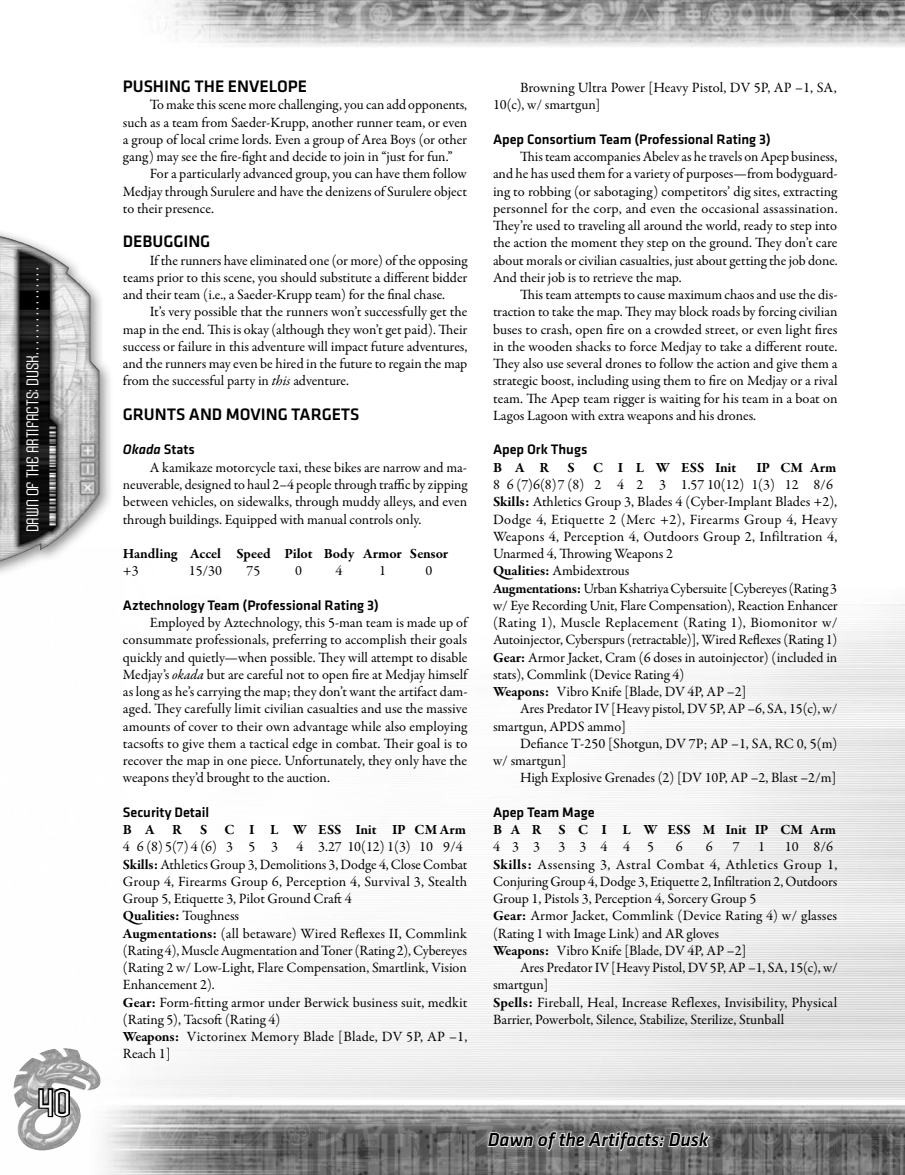
<style>
.page{position:relative;width:905px;height:1175px;background:#fff}
.page>*{position:absolute;margin:0;border:0;box-sizing:border-box;transform-origin:0 0}
.t1{font:condensed 36px "Armada";color:#fff}
.t2{font:italic 500 19.5px "Klavika";color:#000}
.t3{font:500 17.25px "Klavika";color:#000}
.t4{font:condensed 16.5px "Armada";letter-spacing:-.005em;color:#fff}
.t5{font:14.25px/17.2px "Garamond Premr Pro";letter-spacing:-.005em;color:#000;text-align:justify}
.t6{font:500 14.25px "Klavika";color:#000}
.t7{font:700 14.25px "Garamond Premr Pro";color:#000}
.t8{font:italic 500 14.25px "Klavika";color:#000}
.s1{font-style:italic}
.s2{font-style:normal}
.s3{font-weight:700}
</style>
<div class="page">
<img style="left:14px;top:604px;width:890px;height:570px">
<img style="left:148px;top:0;width:756px;height:47px">
<img style="left:0;top:232px;width:110px;height:341px">
<img style="left:0;top:236px;width:99px;height:325px">
<img style="left:13px;top:1048px;width:53px;height:41px">
<img style="left:904px;top:548px;width:1px;height:626px">
<img style="left:904px;top:0;width:1px;height:59px">
<img style="left:480px;top:1123px;width:235px;height:34px">
<svg style="left:486px;top:1119px;width:225px;height:42px;background:#8f8f8f"></svg>
<svg style="left:37px;top:1086px;width:36px;height:32px"></svg>
<p class="t4" style="left:27px;top:532px;width:266px;rotate:-90deg">DAWN OF THE ARTIFACTS: DUSK. . . . . . . . . . . . . . . .</p>
<h1 class="t1" style="left:38px;top:1089px;width:34px">40</h1>
<p class="t3" style="left:123px;top:80px;width:185px">PUSHING THE ENVELOPE</p>
<p class="t5" style="left:123px;top:97px;width:346px;text-indent:27px">To make this scene more challenging, you can add opponents, such as a team from Saeder-Krupp, another runner team, or even a group of local crime lords. Even a group of Area Boys (or other gang) may see the fire-fight and decide to join in “just for fun.”</p>
<p class="t5" style="left:123px;top:166px;width:345px;text-indent:27px">For a particularly advanced group, you can have them follow Medjay through Surulere and have the denizens of Surulere object to their presence.</p>
<p class="t3" style="left:123px;top:235px;width:89px">DEBUGGING</p>
<p class="t5" style="left:123px;top:253px;width:346px;text-indent:27px">If the runners have eliminated one (or more) of the opposing teams prior to this scene, you should substitute a different bidder and their team (i.e., a Saeder-Krupp team) for the final chase.</p>
<p class="t5" style="left:123px;top:304px;width:346px;text-indent:27px">It’s very possible that the runners won’t successfully get the map in the end. This is okay (although they won’t get paid). Their success or failure in this adventure will impact future adventures, and the runners may even be hired in the future to regain the map from the successful party in <span class="s1">this</span> adventure.</p>
<p class="t3" style="left:123px;top:408px;width:238px">GRUNTS AND MOVING TARGETS</p>
<p class="t8" style="left:123px;top:444px;width:73px">Okada <span class="s2">Stats</span></p>
<p class="t5" style="left:123px;top:460px;width:346px;text-indent:27px">A kamikaze motorcycle taxi, these bikes are narrow and ma&shy;neuverable, designed to haul 2–4 people through traffic by zipping between vehicles, on sidewalks, through muddy alleys, and even through buildings. Equipped with manual controls only.</p>
<p class="t7" style="left:123px;top:548px;width:327px">Handling Accel Speed Pilot Body Armor Sensor</p>
<p class="t5" style="left:123px;top:563px;width:17px">+3</p>
<p class="t5" style="left:189px;top:563px;width:35px">15/30</p>
<p class="t5" style="left:246px;top:563px;width:15px">75</p>
<p class="t5" style="left:295px;top:563px;width:8px">0</p>
<p class="t5" style="left:335px;top:563px;width:8px">4</p>
<p class="t5" style="left:379px;top:563px;width:8px">1</p>
<p class="t5" style="left:425px;top:563px;width:8px">0</p>
<p class="t6" style="left:123px;top:599px;width:257px">Aztechnology Team (Professional Rating 3)</p>
<p class="t5" style="left:123px;top:615px;width:346px;text-indent:27px">Employed by Aztechnology, this 5-man team is made up of consummate professionals, preferring to accomplish their goals quickly and quietly—when possible. They will attempt to disable Medjay’s <span class="s1">okada</span> but are careful not to open fire at Medjay himself as long as he’s carrying the map; they don’t want the artifact dam&shy;aged. They carefully limit civilian casualties and use the massive amounts of cover to their own advantage while also employing tacsofts to give them a tactical edge in combat. Their goal is to recover the map in one piece. Unfortunately, they only have the weapons they’d brought to the auction.</p>
<p class="t6" style="left:123px;top:806px;width:88px">Security Detail</p>
<p class="t7" style="left:123px;top:824px;width:60px">B A R</p>
<p class="t7" style="left:200px;top:824px;width:267px">S C I L W ESS Init IP CM Arm</p>
<p class="t5" style="left:123px;top:839px;width:156px">4 6 (8) 5(7) 4 (6) 3 5 3</p>
<p class="t5" style="left:123px;top:839px;width:346px;text-align:left;text-indent:174px">4 3.27 10(12) 1(3) 10 9/4<br><span class="s3">Skills:</span> Athletics Group 3, Demolitions 3, Dodge 4, Close Combat Group 4, Firearms Group 6, Perception 4, Survival 3, Stealth Group 5, Etiquette 3, Pilot Ground Craft 4<br><span class="s3">Qualities:</span> Toughness<br><span class="s3">Augmentations:</span> (all betaware) Wired Reflexes II, Commlink (Rating 4), Muscle Augmentation and Toner (Rating 2), Cybereyes (Rating 2 w/ Low-Light, Flare Compensation, Smartlink, Vision Enhancement 2).<br><span class="s3">Gear:</span> Form-fitting armor under Berwick business suit, medkit (Rating 5), Tacsoft (Rating 4)<br><span class="s3">Weapons:</span> Victorinex Memory Blade [Blade, DV 5P, AP –1, Reach 1]</p>
<p class="t5" style="left:493px;top:80px;width:345px;text-indent:27px">Browning Ultra Power [Heavy Pistol, DV 5P, AP –1, SA,<br>10(c), w/ smartgun]</p>
<p class="t6" style="left:493px;top:134px;width:279px">Apep Consortium Team (Professional Rating 3)</p>
<p class="t5" style="left:493px;top:149px;width:346px;text-indent:27px">This team accompanies Abelev as he travels on Apep business, and he has used them for a variety of purposes—from bodyguard&shy;ing to robbing (or sabotaging) competitors’ dig sites, extracting personnel for the corp, and even the occasional assassination.<br>They’re used to traveling all around the world, ready to step into the action the moment they step on the ground. They don’t care about morals or civilian casualties, just about getting the job done.<br>And their job is to retrieve the map.</p>
<p class="t5" style="left:493px;top:287px;width:346px;text-indent:27px">This team attempts to cause maximum chaos and use the dis&shy;traction to take the map. They may block roads by forcing civilian buses to crash, open fire on a crowded street, or even light fires in the wooden shacks to force Medjay to take a different route.<br>They also use several drones to follow the action and give them a strategic boost, including using them to fire on Medjay or a rival team. The Apep team rigger is waiting for his team in a boat on Lagos Lagoon with extra weapons and his drones.</p>
<p class="t6" style="left:493px;top:444px;width:96px">Apep Ork Thugs</p>
<p class="t7" style="left:493px;top:461px;width:57px">B A R</p>
<p class="t7" style="left:567px;top:461px;width:9px">S</p>
<p class="t7" style="left:593px;top:461px;width:145px">C I L W ESS Init</p>
<p class="t7" style="left:756px;top:461px;width:81px">IP CM Arm</p>
<p class="t5" style="left:493px;top:477px;width:346px;text-align:left">8 6 (7) 6(8) 7 (8) 2 4 2 3 1.57 10(12) 1(3) 12 8/6<br><span class="s3">Skills:</span> Athletics Group 3, Blades 4 (Cyber-Implant Blades +2), Dodge 4, Etiquette 2 (Merc +2), Firearms Group 4, Heavy Weapons 4, Perception 4, Outdoors Group 2, Infiltration 4, Unarmed 4, Throwing Weapons 2<br><span class="s3">Qualities:</span> Ambidextrous<br><span class="s3">Augmentations:</span> Urban Kshatriya Cybersuite [Cybereyes (Rating 3 w/ Eye Recording Unit, Flare Compensation), Reaction Enhancer (Rating 1), Muscle Replacement (Rating 1), Biomonitor w/ Autoinjector, Cyberspurs (retractable)], Wired Reflexes (Rating 1)<br><span class="s3">Gear:</span> Armor Jacket, Cram (6 doses in autoinjector) (included in stats), Commlink (Device Rating 4)<br><span class="s3">Weapons:</span> Vibro Knife [Blade, DV 4P, AP –2]</p>
<p class="t5" style="left:493px;top:701px;width:346px;text-indent:27px">Ares Predator IV [Heavy pistol, DV 5P, AP –6, SA, 15(c), w/ smartgun, APDS ammo]</p>
<p class="t5" style="left:493px;top:736px;width:346px;text-indent:27px">Defiance T-250 [Shotgun, DV 7P; AP –1, SA, RC 0, 5(m) w/ smartgun]</p>
<p class="t5" style="left:520px;top:770px;width:318px">High Explosive Grenades (2) [DV 10P, AP –2, Blast –2/m]</p>
<p class="t6" style="left:493px;top:806px;width:103px">Apep Team Mage</p>
<p class="t7" style="left:493px;top:824px;width:345px">B A R S C I L W ESS M Init IP CM Arm</p>
<p class="t5" style="left:493px;top:839px;width:48px">4 3 3</p>
<p class="t5" style="left:558px;top:839px;width:97px">3 3 4 4 5</p>
<p class="t5" style="left:675px;top:839px;width:8px">6</p>
<p class="t5" style="left:705px;top:839px;width:8px">6</p>
<p class="t5" style="left:732px;top:839px;width:8px">7</p>
<p class="t5" style="left:758px;top:839px;width:8px">1</p>
<p class="t5" style="left:493px;top:839px;width:346px;text-align:left;text-indent:292px">10 8/6<br><span class="s3">Skills:</span> Assensing 3, Astral Combat 4, Athletics Group 1, Conjuring Group 4, Dodge 3, Etiquette 2, Infiltration 2, Outdoors Group 1, Pistols 3, Perception 4, Sorcery Group 5<br><span class="s3">Gear:</span> Armor Jacket, Commlink (Device Rating 4) w/ glasses (Rating 1 with Image Link) and AR gloves<br><span class="s3">Weapons:</span> Vibro Knife [Blade, DV 4P, AP –2]</p>
<p class="t5" style="left:493px;top:960px;width:346px;text-align:left;text-indent:27px">Ares Predator IV [Heavy Pistol, DV 5P, AP –1, SA, 15(c), w/ smartgun]<br><span class="s3">Spells:</span> Fireball, Heal, Increase Reflexes, Invisibility, Physical Barrier, Powerbolt, Silence, Stabilize, Sterilize, Stunball</p>
<h2 class="t2" style="left:488px;top:1132px;width:222px">Dawn of the Artifacts: Dusk</h2>
</div>
